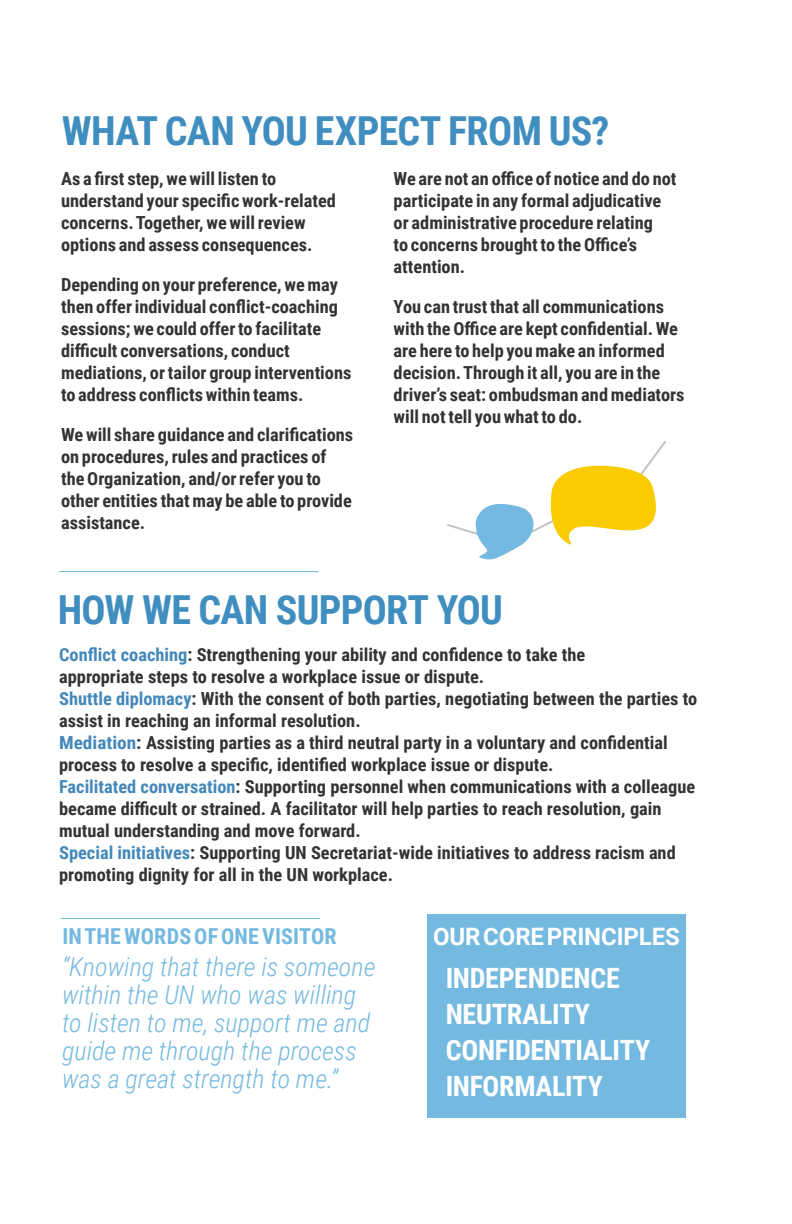
<style>
.page{position:relative;width:792px;height:1224px;background:#fff}
.page>*{position:absolute;margin:0;border:0;box-sizing:border-box;transform-origin:0 0}
.t1{font:700 40px "Roboto Condensed";letter-spacing:-.015em;color:#408ebf}
.t2{font:700 28px/36px "Roboto Condensed";letter-spacing:-.01em;color:#fff}
.t3{font:italic 300 26px/28px "Roboto Condensed";color:#74b9e0}
.t4{font:700 24px "Roboto";letter-spacing:-.005em;color:#fff}
.t5{font:700 22px "Roboto Condensed";letter-spacing:.01em;color:#74b9e0}
.t6{font:700 18px/22px "Roboto Condensed";color:#343333}
.t7{font:700 18px/22px "Roboto Condensed";color:#343333;scale:1.07 1}
.s1{color:#4488b9}
.s2{font-size:18.2px;color:#4488b9}
</style>
<div class="page">
<div style="left:427px;top:915px;width:259px;height:203px;background:#74b9e0"></div>
<hr style="left:59px;top:571px;width:259px;height:1px;background:#74b9e0">
<hr style="left:61px;top:918px;width:259px;height:1px;background:#74b9e0">
<svg style="left:447px;top:441px;width:219px;height:119px"></svg>
<p class="t1" style="left:62px;top:102px;width:549px">WHAT CAN YOU EXPECT FROM US?</p>
<p class="t6" style="left:61px;top:167px;width:276px">As a first step, we will listen to understand your specific work-related concerns. Together, we will review options and assess consequences.</p>
<p class="t6" style="left:61px;top:273px;width:292px">Depending on your preference, we may then offer individual conflict-coaching sessions; we could offer to facilitate difficult conversations, conduct mediations, or tailor group interventions to address conflicts within teams.</p>
<p class="t6" style="left:61px;top:423px;width:294px">We will share guidance and clarifications on procedures, rules and practices of the Organization, and/or refer you to other entities that may be able to provide assistance.</p>
<p class="t6" style="left:394px;top:167px;width:284px">We are not an office of notice and do not participate in any formal adjudicative or administrative procedure relating<br>to concerns brought to the Office’s attention.</p>
<p class="t6" style="left:394px;top:295px;width:292px">You can trust that all communications with the Office are kept confidential. We are here to help you make an informed decision. Through it all, you are in the driver’s seat: ombudsman and mediators will not tell you what to do.</p>
<p class="t1" style="left:58px;top:582px;width:447px">HOW WE CAN SUPPORT YOU</p>
<p class="t6" style="left:59px;top:643px;width:527px"><span class="s1">Confli</span><span class="s2">ct</span> <span class="s1">coaching</span>: Strengthening your ability and confidence to take the</p>
<p class="t6" style="left:59px;top:665px;width:426px">appropriate steps to resolve a workplace issue or dispute.</p>
<p class="t6" style="left:59px;top:687px;width:640px"><span class="s1">Shuttle diplomacy</span>: With the consent of both parties, negotiating between the parties to assist in reaching an informal resolution.</p>
<p class="t7" style="left:59px;top:731px;width:570px"><span class="s1">Mediation</span>: Assisting parties as a third neutral party in a voluntary and confidential process to resolve a specific, identified workplace issue or dispute.</p>
<p class="t6" style="left:59px;top:775px;width:638px"><span class="s1">Facilitated conversation</span>: Supporting personnel when communications with a colleague became difficult or strained. A facilitator will help parties to reach resolution, gain mutual understanding and move forward.</p>
<p class="t6" style="left:59px;top:841px;width:618px"><span class="s1">Special initiatives</span>: Supporting UN Secretariat-wide initiatives to address racism and promoting dignity for all in the UN workplace.</p>
<p class="t5" style="left:62px;top:921px;width:276px">IN THE WORDS OF ONE VISITOR</p>
<p class="t4" style="left:433px;top:920px;width:248px">OUR CORE PRINCIPLES</p>
<p class="t2" style="left:446px;top:959px;width:206px">INDEPENDENCE<br>NEUTRALITY<br>CONFIDENTIALITY<br>INFORMALITY</p>
<p class="t3" style="left:62px;top:951px;width:315px">“Knowing that there is someone within the UN who was willing to listen to me, support me and guide me through the process was a great strength to me.”</p>
</div>
